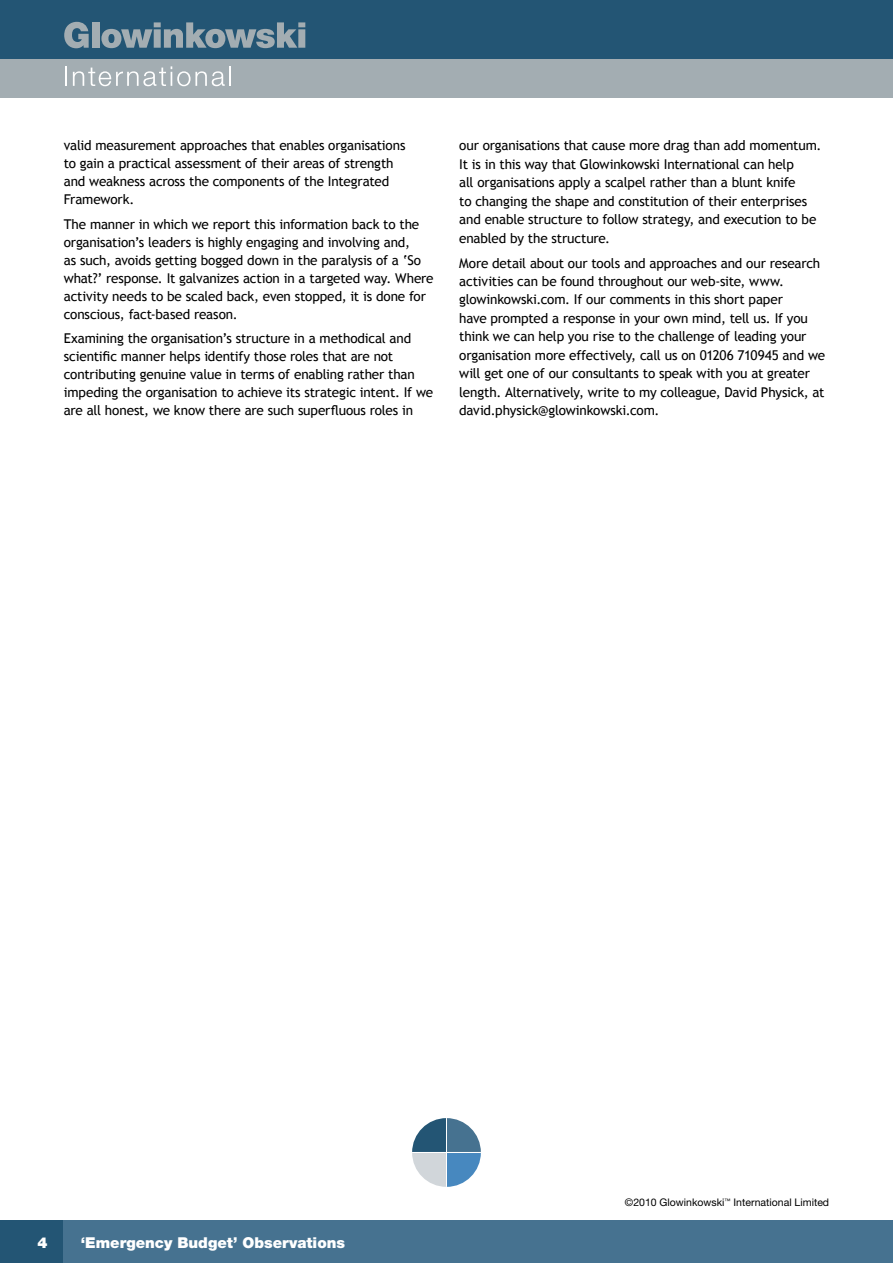
<style>
.page{position:relative;width:893px;height:1263px;background:#fff}
.page>*{position:absolute;margin:0;border:0;box-sizing:border-box;transform-origin:0 0}
.t1{font:900 15px "Helvetica Neue";color:#fff}
.t2{font:13.5px/18.5px "Trebuchet MS";letter-spacing:-.015em;color:#000}
.t3{font:10.5px "Helvetica Neue";color:#000}
</style>
<div class="page">
<div style="left:0;top:1220px;width:64px;height:43px;background:#235574"></div>
<div style="left:64px;top:1220px;width:829px;height:43px;background:#467290"></div>
<svg style="left:412px;top:1118px;width:69px;height:69px"></svg>
<hr style="left:412px;top:1152px;width:69px;height:1px;background:#fff">
<hr style="left:446px;top:1118px;width:1px;height:69px;background:#fff">
<div style="left:0;top:0;width:893px;height:66px;background:#235574"></div>
<div style="left:0;top:59px;width:893px;height:39px;background:#a3adb2"></div>
<svg style="left:64px;top:22px;width:25px;height:26px"></svg>
<div style="left:92px;top:22px;width:7px;height:26px;background:#a3adb2"></div>
<svg style="left:101px;top:22px;width:204px;height:26px"></svg>
<hr style="left:65px;top:66px;width:2px;height:20px;background:#fff">
<svg style="left:73px;top:66px;width:152px;height:20px"></svg>
<hr style="left:229px;top:66px;width:2px;height:20px;background:#fff">
<p class="t2" style="left:64px;top:137px;width:343px;line-height:18px">valid measurement approaches that enables organisations to gain a practical assessment of their areas of strength and weakness across the components of the Integrated Framework.</p>
<p class="t2" style="left:64px;top:215px;width:371px;line-height:18px">The manner in which we report this information back to the organisation’s leaders is highly engaging and involving and,<br>as such, avoids getting bogged down in the paralysis of a ‘So what?’ response. It galvanizes action in a targeted way. Where activity needs to be scaled back, even stopped, it is done for conscious, fact-based reason.</p>
<p class="t2" style="left:64px;top:330px;width:371px;line-height:18px">Examining the organisation’s structure in a methodical and scientific manner helps identify those roles that are not contributing genuine value in terms of enabling rather than impeding the organisation to achieve its strategic intent. If we are all honest, we know there are such superfluous roles in</p>
<p class="t2" style="left:459px;top:137px;width:364px">our organisations that cause more drag than add momentum.<br>It is in this way that Glowinkowski International can help<br>all organisations apply a scalpel rather than a blunt knife<br>to changing the shape and constitution of their enterprises and enable structure to follow strategy, and execution to be enabled by the structure.</p>
<p class="t2" style="left:459px;top:254px;width:367px">More detail about our tools and approaches and our research activities can be found throughout our web-site, www. glowinkowski.com. If our comments in this short paper<br>have prompted a response in your own mind, tell us. If you think we can help you rise to the challenge of leading your organisation more effectively, call us on 01206 710945 and we will get one of our consultants to speak with you at greater length. Alternatively, write to my colleague, David Physick, at david.physick@glowinkowski.com.</p>
<p class="t1" style="left:38px;top:1233px;width:12px">4</p>
<p class="t1" style="left:81px;top:1233px;width:266px">‘Emergency Budget’ Observations</p>
<p class="t3" style="left:625px;top:1196px;width:206px">©2010 Glowinkowski<sup>™</sup> International Limited</p>
</div>
